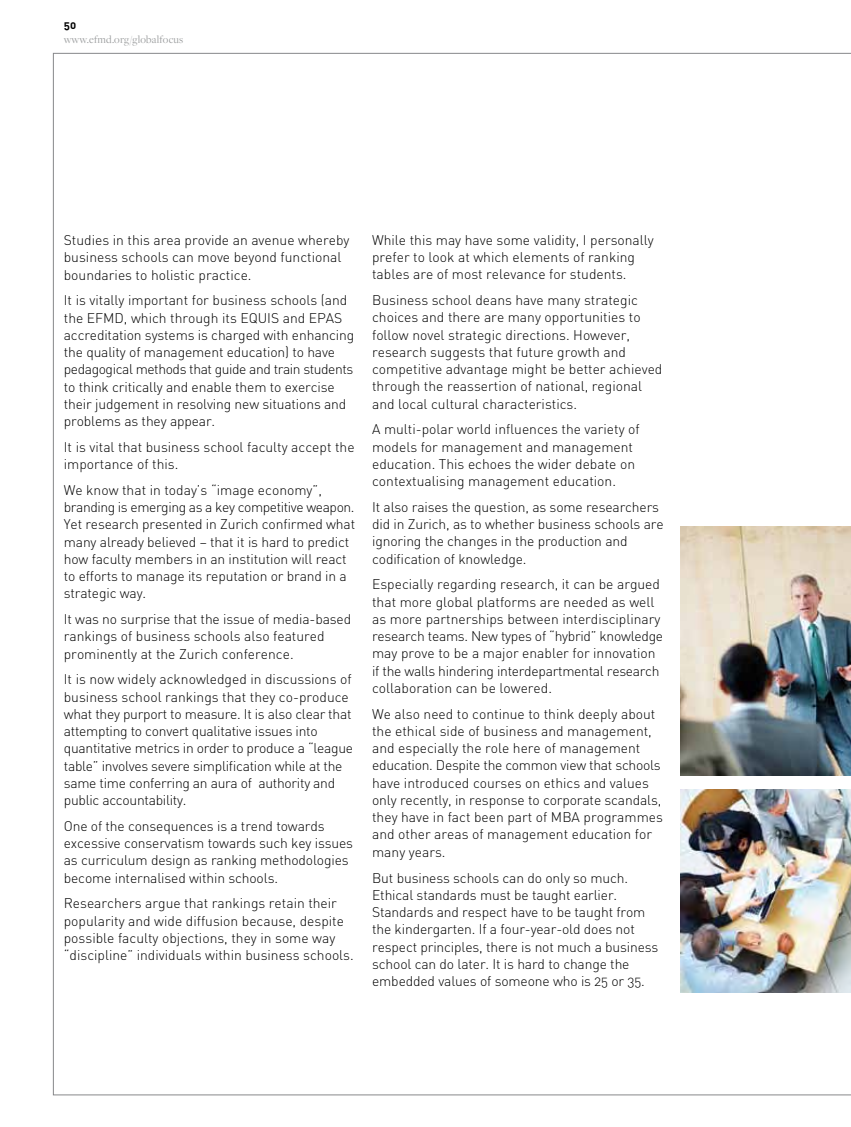
<style>
.page{position:relative;width:851px;height:1127px;background:#fff}
.page>*{position:absolute;margin:0;border:0;box-sizing:border-box;transform-origin:0 0}
.t1{font:13.8px/17.2px "DIN Light Alternate";color:#000}
.t2{font:13.8px/17.2px "DIN Light Alternate";letter-spacing:-.02em;color:#000}
.t3{font:11.25px "Freight Disp";letter-spacing:.02em;color:#9c9e9f}
.t4{font:11.25px "DIN Bold Alternate";color:#000}
</style>
<div class="page">
<img style="left:680px;top:526px;width:170px;height:249px">
<img style="left:680px;top:789px;width:170px;height:203px">
<p class="t4" style="left:64px;top:18px;width:14px">50</p>
<p class="t3" style="left:64px;top:33px;width:121px">www.efmd.org/globalfocus</p>
<p class="t1" style="left:64px;top:231px;width:287px">Studies in this area provide an avenue whereby business schools can move beyond functional boundaries to holistic practice.</p>
<p class="t1" style="left:64px;top:292px;width:292px">It is vitally important for business schools (and the EFM D, which through its EQU IS and EPAS accreditation systems is charged with enhancing the quality of management education) to have pedagogical methods that guide and train students to think critically and enable them to exercise their judgement in resolving new situations and problems as they appear.</p>
<p class="t1" style="left:64px;top:438px;width:292px">It is vital that business school faculty accept the importance of this.</p>
<p class="t1" style="left:64px;top:481px;width:293px">We know that in today’s “image economy”, branding is emerging as a key competitive weapon.<br>Yet research presented in Zurich confirmed what many already believed – that it is hard to predict how faculty members in an institution will react to efforts to manage its reputation or brand in a strategic way.</p>
<p class="t1" style="left:64px;top:610px;width:289px">It was no surprise that the issue of media-based rankings of business schools also featured prominently at the Zurich conference.</p>
<p class="t2" style="left:64px;top:671px;width:291px">It is now widely acknowledged in discussions of business school rankings that they co-produce what they purport to measure. It is also clear that attempting to convert qualitative issues into quantitative metrics in order to produce a “league table” involves severe simplification while at the same time conferring an aura of authority and public accountability.</p>
<p class="t1" style="left:64px;top:817px;width:291px">One of the consequences is a trend towards excessive conservatism towards such key issues as curriculum design as ranking methodologies become internalised within schools.</p>
<p class="t1" style="left:64px;top:894px;width:291px">Researchers argue that rankings retain their popularity and wide diffusion because, despite possible faculty objections, they in some way “discipline” individuals within business schools.</p>
<p class="t1" style="left:372px;top:231px;width:283px">While this may have some validity, I personally prefer to look at which elements of ranking tables are of most relevance for students.</p>
<p class="t1" style="left:372px;top:291px;width:292px">Business school deans have many strategic choices and there are many opportunities to follow novel strategic directions. However, research suggests that future growth and competitive advantage might be better achieved through the reassertion of national, regional and local cultural characteristics.</p>
<p class="t1" style="left:372px;top:421px;width:269px">A multi-polar world influences the variety of models for management and management education. This echoes the wider debate on contextualising management education.</p>
<p class="t1" style="left:372px;top:498px;width:293px">It also raises the question, as some researchers did in Zurich, as to whether business schools are ignoring the changes in the production and codification of knowledge.</p>
<p class="t1" style="left:372px;top:576px;width:292px">Especially regarding research, it can be argued that more global platforms are needed as well as more partnerships between interdisciplinary research teams. N ew types of “hybrid” knowledge may prove to be a major enabler for innovation if the walls hindering interdepartmental research collaboration can be lowered.</p>
<p class="t1" style="left:372px;top:705px;width:292px">We also need to continue to think deeply about the ethical side of business and management, and especially the role here of management education. Despite the common view that schools have introduced courses on ethics and values only recently, in response to corporate scandals, they have in fact been part of M BA programmes and other areas of management education for many years.</p>
<p class="t1" style="left:372px;top:869px;width:288px">But business schools can do only so much.<br>Ethical standards must be taught earlier.<br>Standards and respect have to be taught from the kindergarten. If a four-year-old does not respect principles, there is not much a business school can do later. It is hard to change the embedded values of someone who is 25 or 35.</p>
</div>
